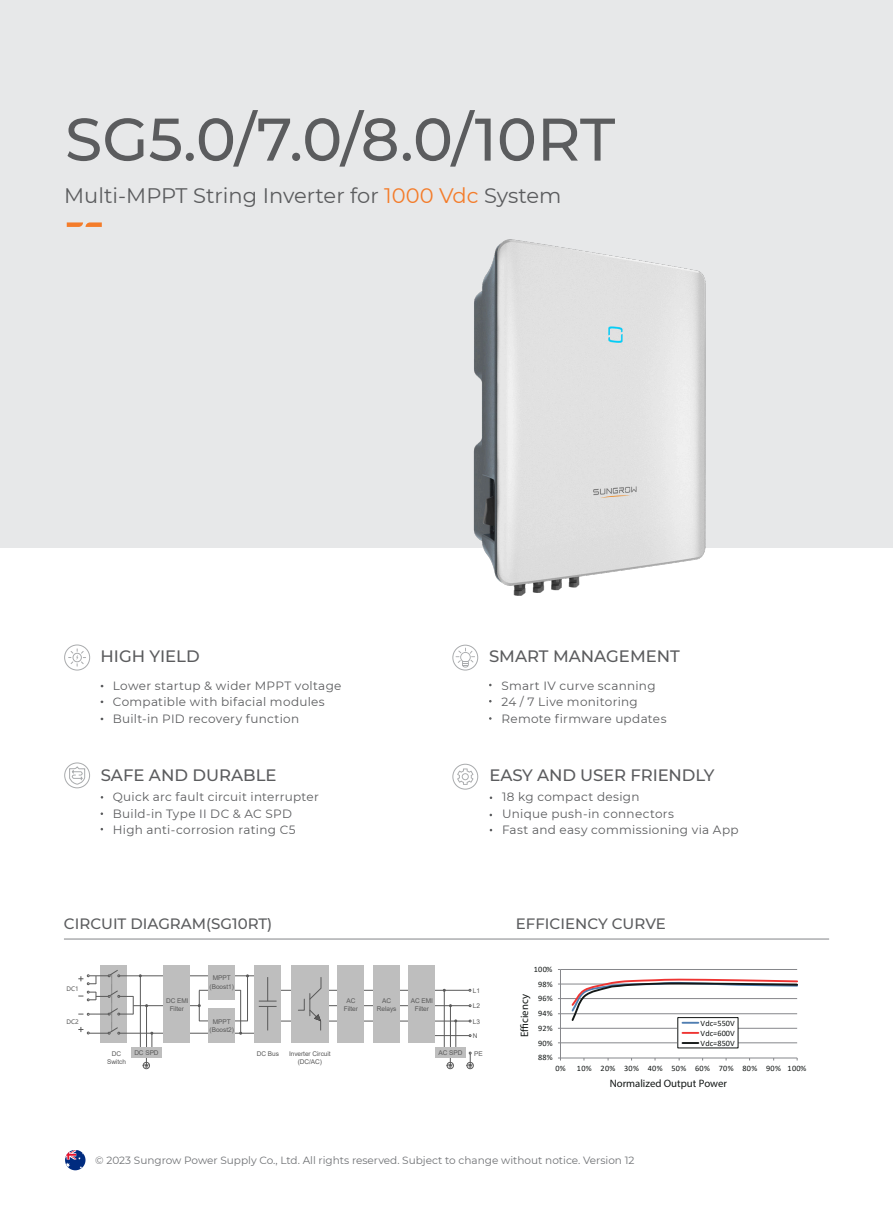
<style>
.page{position:relative;width:893px;height:1212px;background:#fff}
.page>*{position:absolute;margin:0;border:0;box-sizing:border-box;transform-origin:0 0}
.t1{font:500 60px "Montserrat";color:#5b5c5e}
.t2{font:21px "Montserrat";color:#5b5c5e}
.t3{font:500 16.5px "Montserrat";color:#5b5c5e}
.t4{font:500 15px "Montserrat";color:#5b5c5e}
.t5{font:12px/16.5px "Montserrat";letter-spacing:.025em;color:#5b5c5e}
.t6{font:800 10.8px "Helvetica Neue LT Std";color:#131716}
.t7{font:10.5px "Montserrat";color:#6f7174}
.t8{font:8.25px/10.1px "Calibri";letter-spacing:.03em;color:#131716;text-align:justify}
.t9{font:6.45px/8.4px "Arial";letter-spacing:-.01em;color:#595959;text-align:center}
.t10{font:6.15px "Microsoft Ya Hei";letter-spacing:-.015em;color:#595959}
.s1{color:#f47c2a}
</style>
<div class="page">
<svg style="left:65px;top:1150px;width:21px;height:20px"></svg>
<svg style="left:65px;top:1150px;width:19px;height:18px"></svg>
<div style="left:0;top:0;width:893px;height:548px;background:#e7e8e9"></div>
<hr style="left:429px;top:1035px;width:40px;height:1px;background:#595959">
<hr style="left:324px;top:1005px;width:145px;height:1px;background:#595959">
<div style="left:101px;top:965px;width:26px;height:77px;background:#bebebe"></div>
<hr style="left:268px;top:990px;width:201px;height:1px;background:#595959">
<hr style="left:271px;top:1021px;width:198px;height:1px;background:#595959">
<div style="left:338px;top:965px;width:26px;height:77px;background:#bebebe"></div>
<div style="left:374px;top:965px;width:26px;height:77px;background:#bebebe"></div>
<div style="left:409px;top:965px;width:26px;height:77px;background:#bebebe"></div>
<div style="left:291px;top:965px;width:38px;height:77px;background:#bebebe"></div>
<div style="left:467px;top:1062px;width:7px;height:7px;border:1px solid #595959;border-radius:50%"></div>
<svg style="left:468px;top:1052px;width:4px;height:16px"></svg>
<svg style="left:298px;top:977px;width:24px;height:53px"></svg>
<hr style="left:120px;top:975px;width:143px;height:1px;background:#595959">
<hr style="left:120px;top:1033px;width:139px;height:1px;background:#595959">
<div style="left:255px;top:965px;width:26px;height:77px;background:#bebebe"></div>
<svg style="left:259px;top:977px;width:18px;height:53px"></svg>
<hr style="left:240px;top:990px;width:1px;height:43px;background:#595959">
<hr style="left:247px;top:976px;width:1px;height:45px;background:#595959">
<hr style="left:450px;top:1006px;width:1px;height:43px;background:#595959">
<div style="left:447px;top:1062px;width:7px;height:7px;border:1px solid #595959;border-radius:50%"></div>
<hr style="left:444px;top:990px;width:1px;height:57px;background:#595959">
<div style="left:435px;top:1047px;width:31px;height:11px;background:#bebebe"></div>
<svg style="left:448px;top:1020px;width:9px;height:48px"></svg>
<div style="left:143px;top:1062px;width:7px;height:7px;border:1px solid #595959;border-radius:50%"></div>
<div style="left:131px;top:1047px;width:31px;height:11px;background:#bebebe"></div>
<hr style="left:133px;top:1005px;width:66px;height:1px;background:#595959">
<hr style="left:199px;top:990px;width:1px;height:31px;background:#595959">
<hr style="left:199px;top:990px;width:42px;height:1px;background:#595959">
<hr style="left:199px;top:1020px;width:49px;height:1px;background:#595959">
<div style="left:163px;top:965px;width:27px;height:77px;background:#bebebe"></div>
<div style="left:209px;top:965px;width:26px;height:34px;background:#bebebe"></div>
<div style="left:209px;top:1008px;width:26px;height:34px;background:#bebebe"></div>
<svg style="left:78px;top:969px;width:75px;height:99px"></svg>
<hr style="left:64px;top:939px;width:765px;height:1px;background:#838587">
<img style="left:473px;top:239px;width:233px;height:357px">
<svg style="left:68px;top:648px;width:19px;height:19px"></svg>
<div style="left:64px;top:644px;width:26px;height:26px;border:1px solid #a9abad;border-radius:50%"></div>
<div style="left:452px;top:645px;width:26px;height:25px;border:1px solid #a9abad;border-radius:50%"></div>
<svg style="left:456px;top:648px;width:19px;height:19px"></svg>
<div style="left:64px;top:762px;width:26px;height:26px;border:1px solid #a9abad;border-radius:50%"></div>
<svg style="left:69px;top:766px;width:17px;height:19px"></svg>
<div style="left:452px;top:764px;width:26px;height:25px;border:1px solid #a9abad;border-radius:50%"></div>
<svg style="left:457px;top:768px;width:16px;height:17px"></svg>
<hr style="left:560px;top:969px;width:237px;height:1px;background:#86878b">
<hr style="left:560px;top:984px;width:237px;height:1px;background:#86878b">
<hr style="left:560px;top:998px;width:237px;height:1px;background:#86878b">
<hr style="left:560px;top:1013px;width:237px;height:1px;background:#86878b">
<hr style="left:560px;top:1028px;width:237px;height:1px;background:#86878b">
<hr style="left:560px;top:1042px;width:237px;height:1px;background:#86878b">
<hr style="left:560px;top:969px;width:1px;height:89px;background:#86878b">
<hr style="left:560px;top:1058px;width:237px;height:1px;background:#86878b">
<div style="left:678px;top:1017px;width:60px;height:31px;background:#fff"></div>
<svg style="left:570px;top:978px;width:227px;height:46px"></svg>
<svg style="left:682px;top:1031px;width:18px;height:3px"></svg>
<svg style="left:682px;top:1042px;width:18px;height:2px"></svg>
<svg style="left:67px;top:222px;width:35px;height:5px"></svg>
<h1 class="t1" style="left:65px;top:110px;width:552px">SG5.0/7.0/8.0/10RT</h1>
<h2 class="t2" style="left:64px;top:186px;width:499px">Multi-MPPT String Inverter for <span class="s1">1000 Vdc</span> System</h2>
<h3 class="t3" style="left:101px;top:648px;width:101px">HIGH YIELD</h3>
<h3 class="t3" style="left:489px;top:648px;width:192px">SMART MANAGEMENT</h3>
<p class="t5" style="left:113px;top:677px;width:230px">Lower startup &amp; wider MPPT voltage<br>Compatible with bifacial modules<br>Built-in PID recovery function</p>
<p class="t5" style="left:501px;top:677px;width:167px">Smart IV curve scanning<br>24 / 7 Live monitoring<br>Remote 昀椀rmware updates</p>
<h3 class="t3" style="left:101px;top:767px;width:177px">SAFE AND DURABLE</h3>
<h3 class="t3" style="left:489px;top:767px;width:227px">EASY AND USER FRIENDLY</h3>
<p class="t5" style="left:113px;top:789px;width:208px">Quick arc fault circuit interrupter<br>Build-in Type II DC &amp; AC SPD<br>High anti-corrosion rating C5</p>
<p class="t5" style="left:502px;top:789px;width:238px">18 kg compact design<br>Unique push-in connectors<br>Fast and easy commissioning via App</p>
<p class="t4" style="left:64px;top:917px;width:210px">CIRCUIT DIAGRAM(SG10RT)</p>
<p class="t4" style="left:516px;top:917px;width:151px">EFFICIENCY CURVE</p>
<p class="t10" style="left:67px;top:985px;width:14px">DC1</p>
<p class="t10" style="left:67px;top:1018px;width:14px">DC2</p>
<p class="t9" style="left:166px;top:997px;width:24px">DC EMI<br>Filter</p>
<p class="t9" style="left:210px;top:974px;width:26px">MPPT (Boost1)</p>
<p class="t9" style="left:210px;top:1018px;width:26px">MPPT (Boost2)</p>
<p class="t9" style="left:473px;top:987px;width:9px">L1</p>
<p class="t9" style="left:344px;top:997px;width:16px">AC<br>Filter</p>
<p class="t9" style="left:377px;top:997px;width:21px">AC<br>Relays</p>
<p class="t9" style="left:411px;top:997px;width:24px">AC EMI<br>Filter</p>
<p class="t9" style="left:473px;top:1002px;width:9px">L2</p>
<p class="t9" style="left:473px;top:1018px;width:9px">L3</p>
<p class="t9" style="left:473px;top:1032px;width:6px">N</p>
<p class="t9" style="left:134px;top:1049px;width:26px">DC SPD</p>
<p class="t9" style="left:438px;top:1049px;width:25px">AC SPD</p>
<p class="t9" style="left:289px;top:1049px;width:43px">Inverter Circuit (DC/AC)</p>
<p class="t9" style="left:474px;top:1049px;width:10px">PE</p>
<p class="t9" style="left:107px;top:1050px;width:20px">DC<br>Switch</p>
<p class="t9" style="left:257px;top:1049px;width:24px">DC Bus</p>
<p class="t8" style="left:534px;top:964px;width:20px">100%</p>
<p class="t8" style="left:538px;top:979px;width:16px">98%</p>
<p class="t6" style="left:520px;top:1037px;width:44px;rotate:-90deg">E ciency</p>
<p class="t8" style="left:538px;top:993px;width:16px">96%</p>
<p class="t8" style="left:538px;top:1008px;width:16px">94%</p>
<p class="t8" style="left:711px;top:1017px;width:36px">Vdc=550V Vdc=600V Vdc=850V</p>
<p class="t8" style="left:700px;top:1018px;width:36px">Vdc=550V Vdc=600V Vdc=850V</p>
<p class="t6" style="left:610px;top:1079px;width:119px">Normalized Output Power</p>
<p class="t8" style="left:538px;top:1023px;width:16px">92%</p>
<p class="t8" style="left:538px;top:1038px;width:16px">90%</p>
<p class="t8" style="left:538px;top:1052px;width:16px">88%</p>
<p class="t8" style="left:555px;top:1063px;width:12px">0%</p>
<p class="t8" style="left:577px;top:1063px;width:231px">10% 20% 30% 40% 50% 60% 70% 80% 90% 100%</p>
<p class="t7" style="left:95px;top:1156px;width:541px">© 2023 Sungrow Power Supply Co., Ltd. All rights reserved. Subject to change without notice. Version 12</p>
</div>
